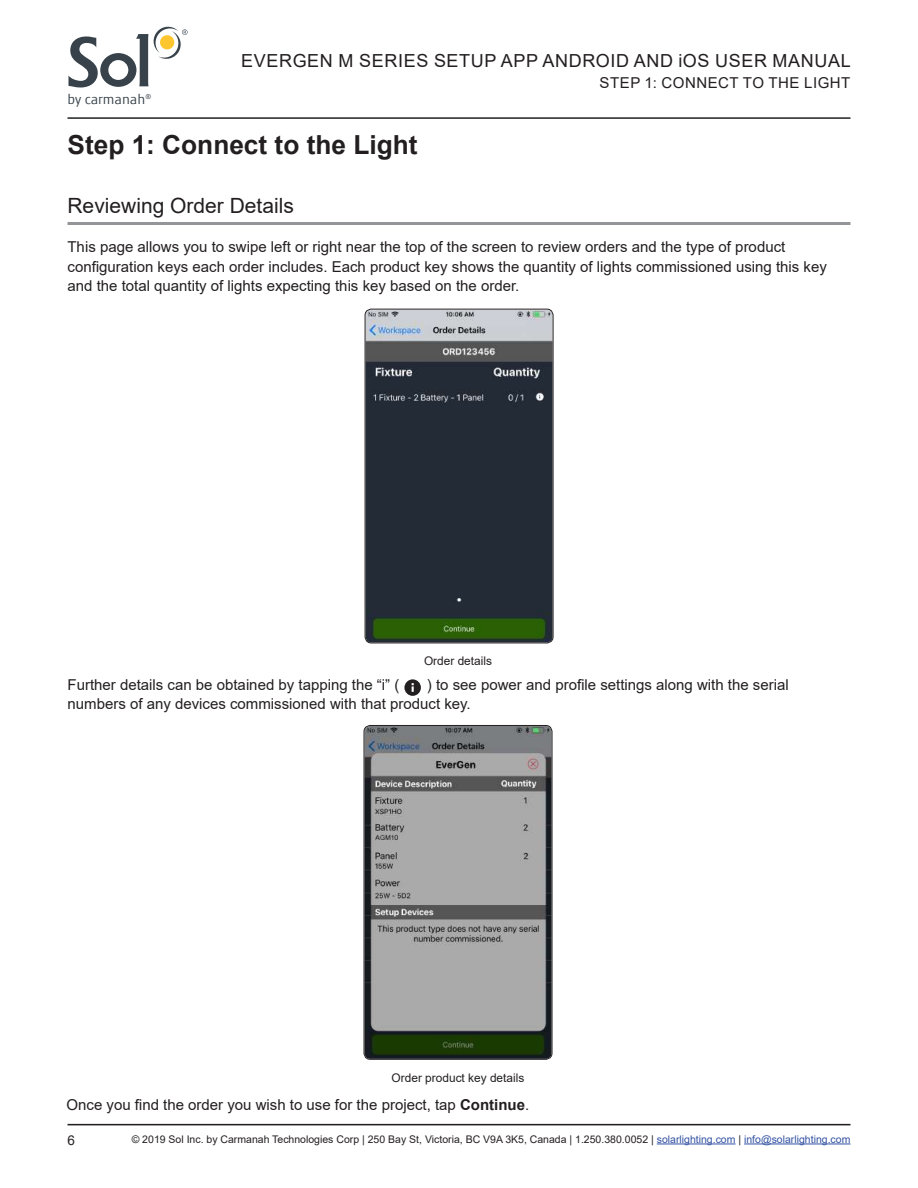
<style>
.page{position:relative;width:918px;height:1188px;background:#fff}
.page>*{position:absolute;margin:0;border:0;box-sizing:border-box;transform-origin:0 0}
.t1{font:700 26.25px "Arial";color:#231f20}
.t2{font:21px "Arial";color:#231f20}
.t3{font:18px "Arial";letter-spacing:.035em;color:#231f20}
.t4{font:15px/19.5px "Arial";color:#231f20}
.t5{font:14.55px "Globale";color:#37424a}
.t6{font:13.5px "Arial";color:#231f20}
.t7{font:11.85px "Arial";color:#231f20}
.t8{font:10.5px "Arial";color:#231f20}
.s1{color:#fff}
.s2{font-weight:700}
.s3{color:#3251a3}
</style>
<div class="page">
<hr style="left:657px;top:1144px;width:79px;height:1px;background:#3251a3">
<hr style="left:744px;top:1144px;width:107px;height:1px;background:#3251a3">
<hr style="left:68px;top:1124px;width:782px;height:1px;background:#231f20">
<hr style="left:68px;top:117px;width:782px;height:2px;background:#231f20">
<svg style="left:68px;top:27px;width:120px;height:61px"></svg>
<img style="left:366px;top:310px;width:186px;height:332px">
<div style="left:365px;top:309px;width:189px;height:334px;border:1px solid #231f20;border-radius:6px"></div>
<img style="left:364px;top:726px;width:187px;height:333px">
<div style="left:364px;top:725px;width:189px;height:335px;border:1px solid #231f20;border-radius:6px"></div>
<hr style="left:68px;top:222px;width:782px;height:3px;background:#939598">
<svg style="left:404px;top:679px;width:17px;height:17px"></svg>
<p class="t5" style="left:68px;top:91px;width:85px">by carmanah<sup>®</sup></p>
<p class="t3" style="left:241px;top:49px;width:611px">EVERGEN M SERIES SETUP APP ANDROID AND iOS USER MANUAL</p>
<p class="t4" style="left:600px;top:73px;width:22px">Step</p>
<p class="t4" style="left:645px;top:73px;width:41px">1: Connect</p>
<p class="t4" style="left:743px;top:73px;width:104px">to the Light</p>
<h1 class="t1" style="left:68px;top:126px;width:352px">Step 1: Connect to the Light</h1>
<h2 class="t2" style="left:68px;top:191px;width:228px">Reviewing Order Details</h2>
<p class="t4" style="left:68px;top:237px;width:761px">This page allows you to swipe left or right near the top of the screen to review orders and the type of product configuration keys each order includes. Each product key shows the quantity of lights commissioned using this key and the total quantity of lights expecting this key based on the order.</p>
<p class="t7" style="left:424px;top:653px;width:70px">Order details</p>
<p class="t4" style="left:68px;top:675px;width:723px">Further details can be obtained by tapping the “i” (<span class="s1">icon</span>) to see power and profile settings along with the serial numbers of any devices commissioned with that product key.</p>
<p class="t7" style="left:392px;top:1070px;width:134px">Order product key details</p>
<p class="t4" style="left:67px;top:1095px;width:464px">Once you find the order you wish to use for the project, tap <span class="s2">Continue</span>.</p>
<p class="t6" style="left:68px;top:1131px;width:9px">6</p>
<p class="t8" style="left:132px;top:1132px;width:720px">© 2019 Sol Inc. by Carmanah Technologies Corp | 250 Bay St, Victoria, BC V9A 3K5, Canada | 1.250.380.0052 | <span class="s3">solarlighting.com</span> | <span class="s3">info@solarlighting.com</span></p>
</div>
